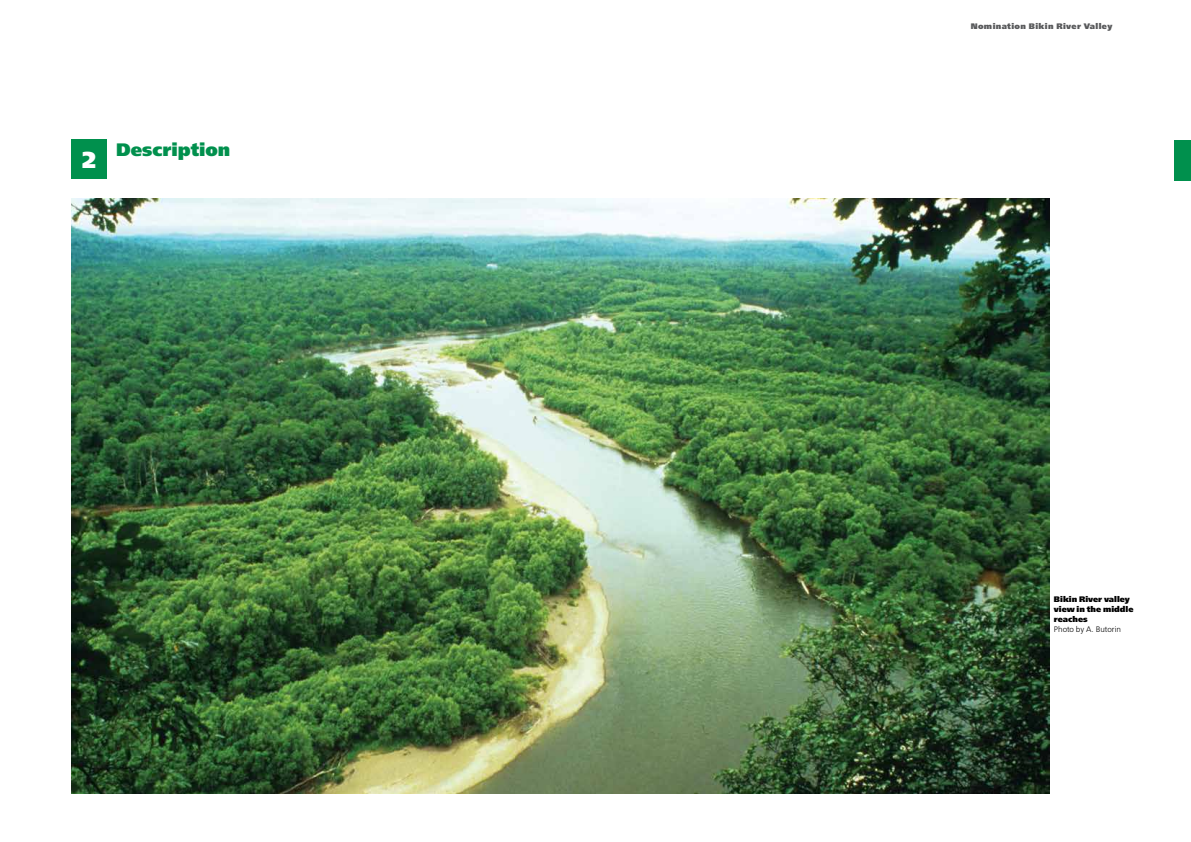
<style>
.page{position:relative;width:1191px;height:842px;background:#fff}
.page>*{position:absolute;margin:0;border:0;box-sizing:border-box;transform-origin:0 0}
.t1{font:23px "Free Set Extra Bold C";color:#fff}
.t2{font:18px "Free Set Extra Bold C";color:#00904d}
.t3{font:8px/10px "Free Set Extra Bold C";color:#000}
.t4{font:8px "Free Set Extra Bold C";letter-spacing:.05em;color:#58595b}
.t5{font:8px "Free Set Light C";color:#000}
</style>
<div class="page">
<div style="left:72px;top:140px;width:35px;height:39px;background:#00904d"></div>
<img style="left:71px;top:199px;width:978px;height:595px">
<div style="left:1174px;top:140px;width:17px;height:40px;background:#00904d"></div>
<h1 class="t1" style="left:80px;top:147px;width:19px">2</h1>
<h2 class="t2" style="left:116px;top:139px;width:116px">Description</h2>
<p class="t4" style="left:970px;top:21px;width:143px">Nomination Bikin River Valley</p>
<p class="t3" style="left:1054px;top:595px;width:81px">Bikin River valley view in the middle reaches</p>
<p class="t5" style="left:1054px;top:625px;width:69px">Photo by A. Butorin</p>
</div>
